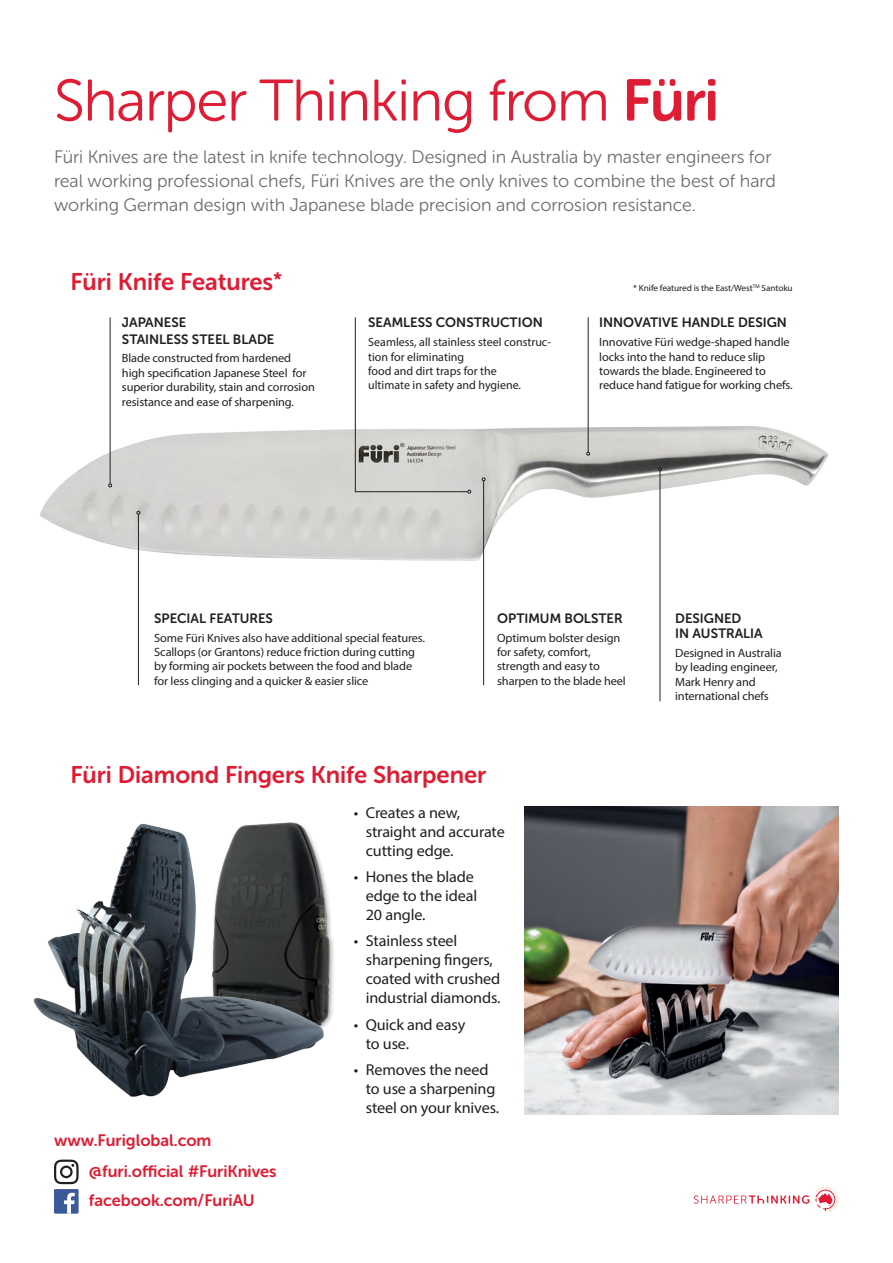
<style>
.page{position:relative;width:893px;height:1263px;background:#fff}
.page>*{position:absolute;margin:0;border:0;box-sizing:border-box;transform-origin:0 0}
.t1{font:58.5px "Museo Sans Rounded 300";letter-spacing:-.02em;color:#de1d34}
.t2{font:24px "Museo Sans Rounded 700";color:#de1d34}
.Body_copy{font:18px/24px "Museo Sans Rounded 300";color:#6c6d70}
.t3{font:16.5px "Museo Sans Rounded 700";color:#de1d34}
.t4{font:15.75px/18.9px "Myriad Pro";letter-spacing:-.01em;color:#231f20}
.crosshead{font:13.5px/15px "Museo Sans Rounded 700";color:#231f20}
.Body_copy-2{font:12px/14.4px "Myriad Pro";letter-spacing:-.01em;color:#231f20}
.Body_copy-3{font:9px "Myriad Pro";letter-spacing:-.01em;color:#231f20}
.s1{font-family:"Museo Sans Rounded 700"}
</style>
<div class="page">
<img style="left:40px;top:426px;width:789px;height:135px">
<hr style="left:588px;top:317px;width:1px;height:135px;background:#231f20">
<svg style="left:586px;top:452px;width:4px;height:4px"></svg>
<hr style="left:110px;top:317px;width:1px;height:167px;background:#231f20">
<svg style="left:108px;top:484px;width:4px;height:3px"></svg>
<hr style="left:660px;top:471px;width:1px;height:230px;background:#231f20">
<svg style="left:658px;top:467px;width:4px;height:4px"></svg>
<hr style="left:483px;top:481px;width:1px;height:204px;background:#231f20">
<svg style="left:482px;top:477px;width:3px;height:4px"></svg>
<hr style="left:138px;top:514px;width:1px;height:171px;background:#231f20">
<svg style="left:137px;top:511px;width:3px;height:4px"></svg>
<svg style="left:355px;top:317px;width:116px;height:177px"></svg>
<img style="left:330px;top:916px;width:4px;height:104px">
<svg style="left:54px;top:1159px;width:25px;height:25px"></svg>
<div style="left:54px;top:1189px;width:25px;height:25px;background:#3c5a99"></div>
<svg style="left:64px;top:1193px;width:11px;height:21px"></svg>
<img style="left:525px;top:806px;width:314px;height:309px">
<svg style="left:694px;top:1195px;width:115px;height:9px"></svg>
<svg style="left:815px;top:1186px;width:24px;height:26px"></svg>
<img style="left:33px;top:822px;width:297px;height:275px">
<p class="t1" style="left:54px;top:69px;width:667px">Sharper Thinking from <span class="s1">Füri</span></p>
<p class="Body_copy" style="left:54px;top:145px;width:723px">Füri Knives are the latest in knife technology. Designed in Australia by master engineers for real working professional chefs, Füri Knives are the only knives to combine the best of hard working German design with Japanese blade precision and corrosion resistance.</p>
<p class="t2" style="left:71px;top:269px;width:213px">Füri Knife Features<sup>*</sup></p>
<p class="crosshead" style="left:122px;top:315px;width:154px;line-height:16.2px">JAPANESE<br>STAINLESS STEEL BLADE</p>
<p class="Body_copy-2" style="left:122px;top:351px;width:194px">Blade constructed from hardened high specification Japanese Steel for superior durability, stain and corrosion resistance and ease of sharpening.</p>
<p class="crosshead" style="left:368px;top:315px;width:176px">SEAMLESS CONSTRUCTION</p>
<p class="Body_copy-2" style="left:368px;top:335px;width:184px">Seamless, all stainless steel construc&shy;tion for eliminating<br>food and dirt traps for the<br>ultimate in safety and hygiene.</p>
<p class="Body_copy-3" style="left:633px;top:282px;width:161px">* Knife featured is the East/West<sup>TM</sup> Santoku</p>
<p class="crosshead" style="left:599px;top:315px;width:189px">INNOVATIVE HANDLE DESIGN</p>
<p class="Body_copy-2" style="left:599px;top:335px;width:195px">Innovative Füri wedge-shaped handle locks into the hand to reduce slip towards the blade. Engineered to reduce hand fatigue for working chefs.</p>
<p class="crosshead" style="left:154px;top:611px;width:120px">SPECIAL FEATURES</p>
<p class="Body_copy-2" style="left:154px;top:630px;width:272px">Some Füri Knives also have additional special features.<br>Scallops (or Grantons) reduce friction during cutting by forming air pockets between the food and blade for less clinging and a quicker &amp; easier slice</p>
<p class="crosshead" style="left:497px;top:611px;width:127px">OPTIMUM BOLSTER</p>
<p class="Body_copy-2" style="left:497px;top:630px;width:130px">Optimum bolster design for safety, comfort, strength and easy to sharpen to the blade heel</p>
<p class="t2" style="left:71px;top:761px;width:417px">Füri Diamond Fingers Knife Sharpener</p>
<p class="t4" style="left:366px;top:803px;width:141px;text-indent:-12px">• Creates a new, straight and accurate cutting edge.</p>
<p class="t4" style="left:366px;top:867px;width:113px;text-indent:-12px">• Hones the blade edge to the ideal<br>20 angle.</p>
<p class="t4" style="left:366px;top:931px;width:136px;text-indent:-12px">• Stainless steel sharpening fingers, coated with crushed industrial diamonds.</p>
<p class="t4" style="left:366px;top:1015px;width:101px;text-indent:-12px">• Quick and easy to use.</p>
<p class="t4" style="left:366px;top:1060px;width:135px;text-indent:-12px">• Removes the need to use a sharpening steel on your knives.</p>
<p class="t3" style="left:54px;top:1131px;width:159px">www.Furiglobal.com</p>
<p class="t3" style="left:89px;top:1162px;width:189px">@furi.official #FuriKnives</p>
<p class="t3" style="left:89px;top:1191px;width:167px">facebook.com/FuriAU</p>
<p class="crosshead" style="left:675px;top:611px;width:89px">DESIGNED<br>IN AUSTRALIA</p>
<p class="Body_copy-2" style="left:675px;top:645px;width:108px">Designed in Australia by leading engineer,<br>Mark Henry and international chefs</p>
</div>
